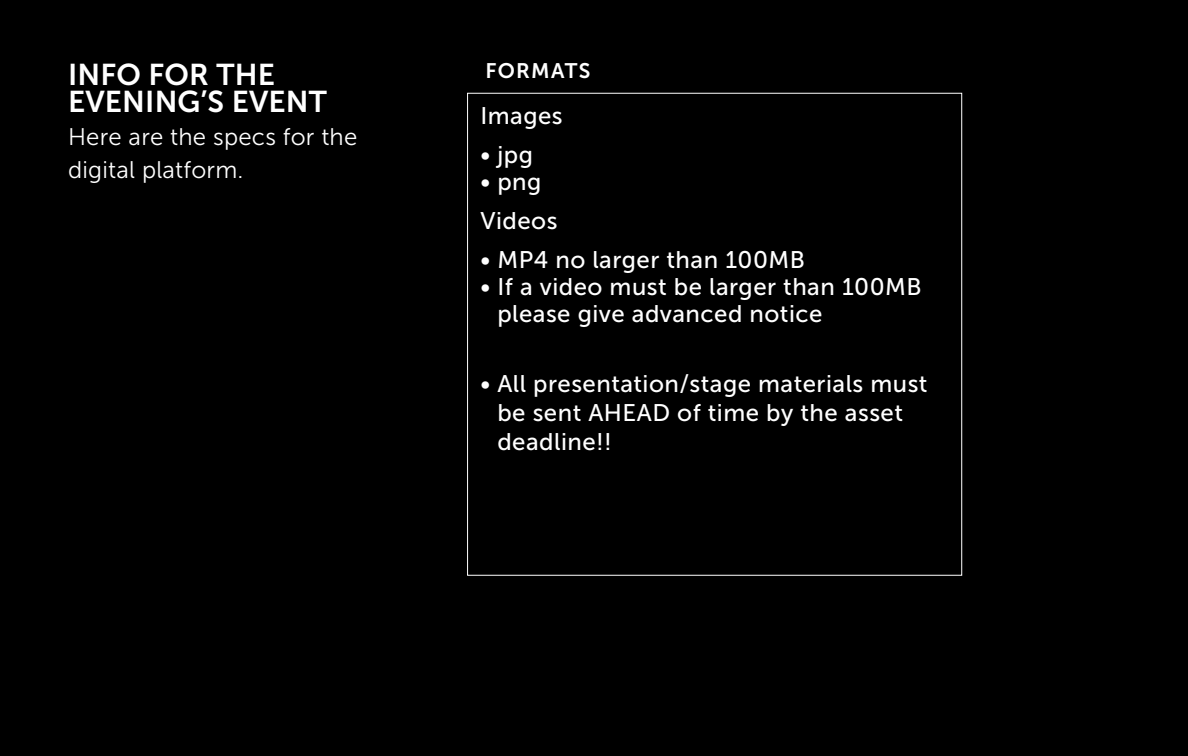
<style>
.page{position:relative;width:1188px;height:756px;background:#000}
.page>*{position:absolute;margin:0;border:0;box-sizing:border-box;transform-origin:0 0}
.t1{font:30px/27px "Museo Sans 700";letter-spacing:.005em;color:#fff}
.t2{font:24px/28.8px "Museo Sans 500";letter-spacing:.02em;color:#fff}
.t3{font:24px/33px "Museo Sans 300";letter-spacing:.01em;color:#fff}
.t4{font:21px "Museo Sans 700";letter-spacing:.06em;color:#fff}
</style>
<div class="page">
<p class="t1" style="left:68px;top:61px;width:260px">INFO FOR THE<br>EVENING’S EVENT</p>
<p class="t3" style="left:68px;top:120px;width:291px">Here are the specs for the digital platform.</p>
<p class="t4" style="left:485px;top:59px;width:106px">FORMATS</p>
<p class="t2" style="left:480px;top:102px;width:84px">Images</p>
<p class="t2" style="left:480px;top:141px;width:54px">• jpg</p>
<p class="t2" style="left:480px;top:163px;width:79px;line-height:39px">• png<br>Videos</p>
<p class="t2" style="left:480px;top:246px;width:326px">• MP4 no larger than 100MB</p>
<p class="t2" style="left:497px;top:274px;width:426px;line-height:27px;text-indent:-17px">• If a video must be larger than 100MB please give advanced notice</p>
<p class="t2" style="left:497px;top:369px;width:432px;text-indent:-17px">• All presentation/stage materials must be sent AHEAD of time by the asset deadline!!</p>
</div>
